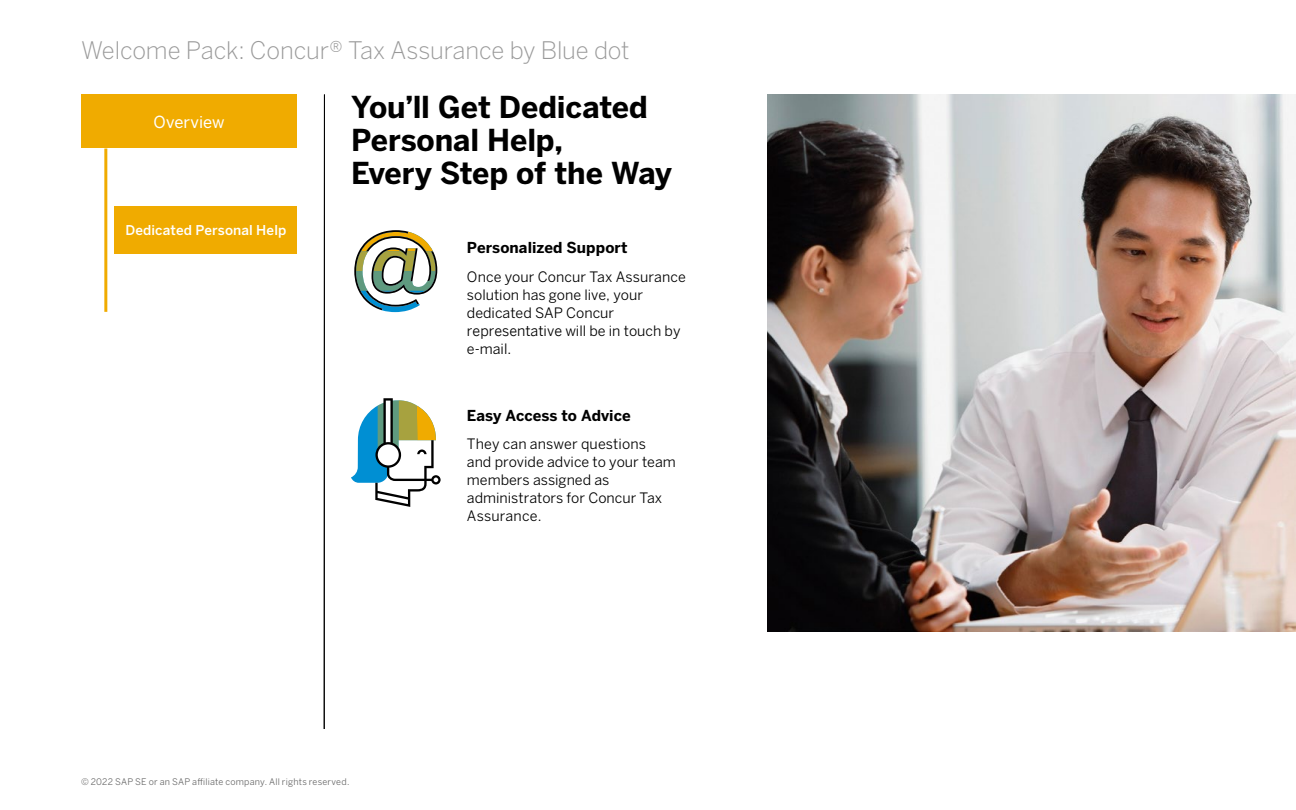
<style>
.page{position:relative;width:1296px;height:810px;background:#fff}
.page>*{position:absolute;margin:0;border:0;box-sizing:border-box;transform-origin:0 0}
.Head{font:700 30px/33px "Benton Sans";letter-spacing:-.005em;color:#000}
.t1{font:300 24px "Benton Sans";letter-spacing:-.005em;color:#999}
.t2{font:16.5px "Benton Sans";color:#fff}
.Body{font:700 15px "Benton Sans";color:#000}
.Body-2{font:14.25px/18px "Benton Sans";color:#000}
.Secondary_nav_Text{font:500 13.5px "Benton Sans";letter-spacing:.01em;color:#fff}
.t3{font:9px "Benton Sans";letter-spacing:.025em;color:#666}
</style>
<div class="page">
<div style="left:81px;top:94px;width:216px;height:54px;background:#f0ab00"></div>
<hr style="left:324px;top:94px;width:1px;height:635px;background:#000">
<hr style="left:104px;top:148px;width:3px;height:164px;background:#f0ab00">
<div style="left:115px;top:207px;width:182px;height:47px;background:#f0ab00"></div>
<svg style="left:351px;top:398px;width:90px;height:109px"></svg>
<svg style="left:354px;top:230px;width:83px;height:82px"></svg>
<img style="left:768px;top:94px;width:528px;height:538px">
<h2 class="t1" style="left:81px;top:36px;width:550px">Welcome Pack: Concur® Tax Assurance by Blue dot</h2>
<p class="t2" style="left:154px;top:112px;width:72px">Overview</p>
<p class="Secondary_nav_Text" style="left:125px;top:222px;width:162px">Dedicated Personal Help</p>
<p class="Head" style="left:351px;top:91px;width:323px">You’ll Get Dedicated<br>Personal Help,<br>Every Step of the Way</p>
<p class="Body" style="left:467px;top:238px;width:162px">Personalized Support</p>
<p class="Body-2" style="left:467px;top:268px;width:221px">Once your Concur Tax Assurance solution has gone live, your dedicated SAP Concur representative will be in touch by e-mail.</p>
<p class="Body" style="left:467px;top:406px;width:165px">Easy Access to Advice</p>
<p class="Body-2" style="left:467px;top:435px;width:210px">They can answer questions<br>and provide advice to your team members assigned as administrators for Concur Tax<br>Assurance.</p>
<p class="t3" style="left:81px;top:776px;width:270px">© 2022 SAP SE or an SAP affiliate company. All rights reserved.</p>
</div>
